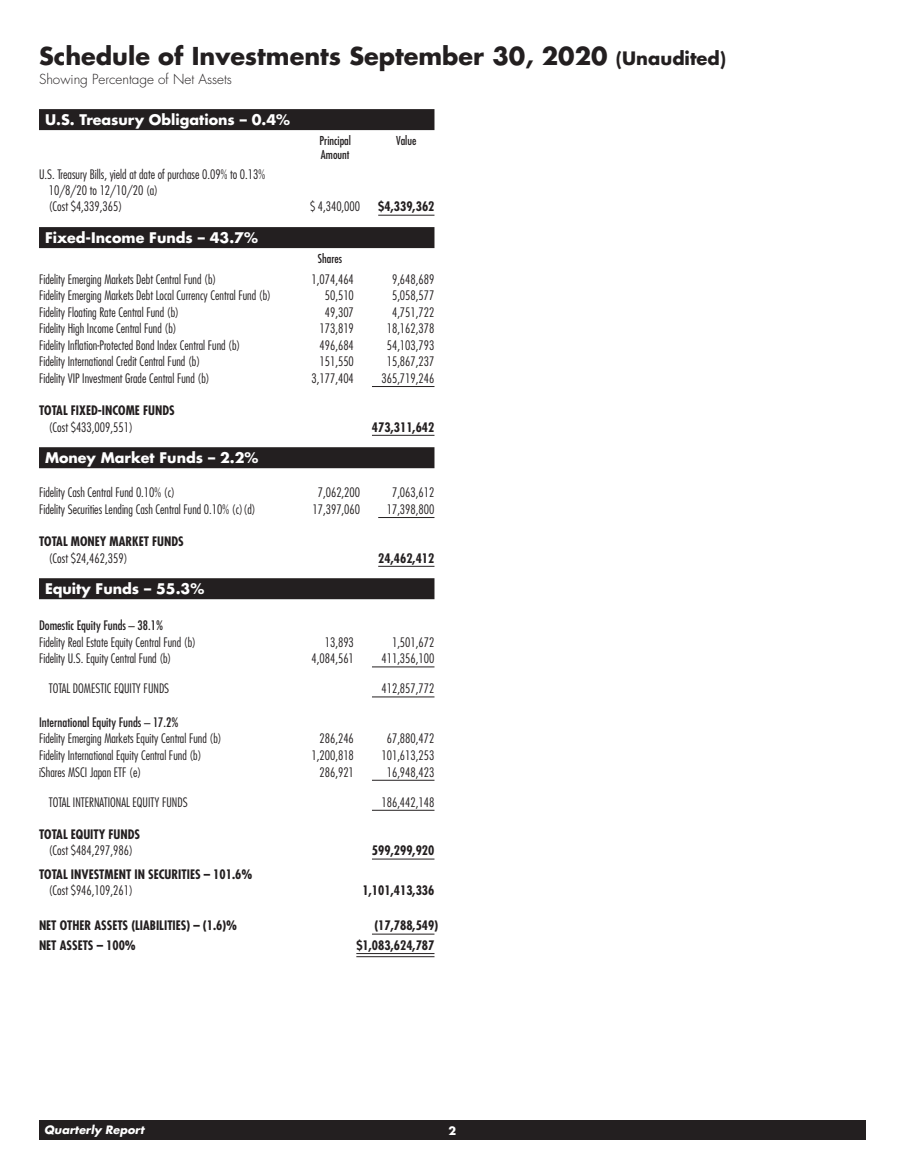
<style>
.page{position:relative;width:905px;height:1161px;background:#fff}
.page>*{position:absolute;margin:0;border:0;box-sizing:border-box;transform-origin:0 0}
.t1{font:700 24px "Futura Std";color:#231f20}
.t2{font:700 14.25px "Futura Std";color:#fff}
.t3{font:300 13.5px "Futura Std";color:#231f20}
.t4{font:300 condensed 12.75px/16.2px "Futura Std";color:#231f20}
.t5{font:700 condensed 12.75px "Futura Std";color:#231f20}
.t6{font:condensed 12.75px "Futura Std";color:#231f20}
.t7{font:condensed 12px/13.5px "Futura Std";color:#231f20}
.t8{font:italic 700 11.25px "Futura Std";color:#fff}
.t9{font:700 11.25px "Futura Std";color:#fff}
.s1{font-size:18px}
</style>
<div class="page">
<div style="left:39px;top:1120px;width:827px;height:20px;background:#231f20"></div>
<hr style="left:378px;top:215px;width:56px;height:1px;background:#231f20">
<div style="left:39px;top:109px;width:395px;height:21px;background:#231f20"></div>
<hr style="left:372px;top:386px;width:62px;height:1px;background:#231f20">
<hr style="left:372px;top:435px;width:62px;height:1px;background:#231f20">
<div style="left:39px;top:227px;width:395px;height:21px;background:#231f20"></div>
<hr style="left:378px;top:517px;width:56px;height:1px;background:#231f20">
<hr style="left:378px;top:566px;width:56px;height:1px;background:#231f20">
<div style="left:39px;top:447px;width:395px;height:21px;background:#231f20"></div>
<hr style="left:372px;top:667px;width:62px;height:1px;background:#231f20">
<hr style="left:372px;top:697px;width:62px;height:1px;background:#231f20">
<hr style="left:372px;top:780px;width:62px;height:1px;background:#231f20">
<hr style="left:372px;top:810px;width:62px;height:1px;background:#231f20">
<hr style="left:372px;top:859px;width:62px;height:1px;background:#231f20">
<hr style="left:372px;top:934px;width:62px;height:1px;background:#231f20">
<div style="left:39px;top:578px;width:395px;height:21px;background:#231f20"></div>
<hr style="left:356px;top:953px;width:78px;height:1px;background:#231f20">
<hr style="left:356px;top:956px;width:78px;height:1px;background:#231f20">
<h1 class="t1" style="left:39px;top:40px;width:688px">Schedule of Investments September 30, 2020 <span class="s1">(Unaudited)</span></h1>
<p class="t3" style="left:39px;top:70px;width:194px">Showing Percentage of Net Assets</p>
<p class="t2" style="left:45px;top:110px;width:246px">U.S. Treasury Obligations – 0.4%</p>
<p class="t4" style="left:49px;top:166px;width:218px;text-indent:-10px">U.S. Treasury Bills, yield at date of purchase 0.09% to 0.13%<br>10/8/20 to 12/10/20 (a)<br>(Cost $4,339,365)</p>
<p class="t2" style="left:45px;top:228px;width:214px">Fixed-Income Funds – 43.7%</p>
<p class="t7" style="left:319px;top:134px;width:33px">Principal<br>Amount</p>
<p class="t7" style="left:396px;top:134px;width:22px">Value</p>
<p class="t4" style="left:310px;top:199px;width:51px">$ 4,340,000</p>
<p class="t5" style="left:378px;top:199px;width:58px">$4,339,362</p>
<p class="t7" style="left:318px;top:252px;width:26px">Shares</p>
<p class="t4" style="left:39px;top:271px;width:179px">Fidelity Emerging Markets Debt Central Fund (b)</p>
<p class="t4" style="left:311px;top:271px;width:44px">1,074,464</p>
<p class="t4" style="left:392px;top:271px;width:44px">9,648,689</p>
<p class="t4" style="left:39px;top:287px;width:233px">Fidelity Emerging Markets Debt Local Currency Central Fund (b)</p>
<p class="t4" style="left:325px;top:287px;width:31px">50,510</p>
<p class="t4" style="left:392px;top:287px;width:44px">5,058,577</p>
<p class="t4" style="left:39px;top:304px;width:141px">Fidelity Floating Rate Central Fund (b)</p>
<p class="t4" style="left:325px;top:304px;width:31px">49,307</p>
<p class="t4" style="left:392px;top:304px;width:44px">4,751,722</p>
<p class="t4" style="left:39px;top:320px;width:139px">Fidelity High Income Central Fund (b)</p>
<p class="t4" style="left:319px;top:320px;width:36px">173,819</p>
<p class="t4" style="left:387px;top:320px;width:49px">18,162,378</p>
<p class="t4" style="left:39px;top:337px;width:203px">Fidelity Inflation‑Protected Bond Index Central Fund (b)</p>
<p class="t4" style="left:319px;top:337px;width:36px">496,684</p>
<p class="t4" style="left:387px;top:337px;width:49px">54,103,793</p>
<p class="t4" style="left:39px;top:353px;width:163px">Fidelity International Credit Central Fund (b)</p>
<p class="t4" style="left:319px;top:353px;width:36px">151,550</p>
<p class="t4" style="left:387px;top:353px;width:49px">15,867,237</p>
<p class="t4" style="left:39px;top:370px;width:172px">Fidelity VIP Investment Grade Central Fund (b)</p>
<p class="t4" style="left:311px;top:370px;width:44px">3,177,404</p>
<p class="t4" style="left:381px;top:370px;width:55px">365,719,246</p>
<p class="t5" style="left:39px;top:402px;width:137px">TOTAL FIXED-INCOME FUNDS</p>
<p class="t4" style="left:49px;top:419px;width:86px">(Cost $433,009,551)</p>
<p class="t5" style="left:372px;top:419px;width:64px">473,311,642</p>
<p class="t2" style="left:45px;top:448px;width:215px">Money Market Funds – 2.2%</p>
<p class="t4" style="left:39px;top:484px;width:138px">Fidelity Cash Central Fund 0.10% (c)</p>
<p class="t4" style="left:318px;top:484px;width:44px">7,062,200</p>
<p class="t4" style="left:392px;top:484px;width:44px">7,063,612</p>
<p class="t4" style="left:39px;top:501px;width:218px">Fidelity Securities Lending Cash Central Fund 0.10% (c)(d)</p>
<p class="t4" style="left:312px;top:501px;width:49px">17,397,060</p>
<p class="t4" style="left:387px;top:501px;width:49px">17,398,800</p>
<p class="t5" style="left:39px;top:533px;width:146px">TOTAL MONEY MARKET FUNDS</p>
<p class="t4" style="left:49px;top:550px;width:80px">(Cost $24,462,359)</p>
<p class="t5" style="left:378px;top:550px;width:58px">24,462,412</p>
<p class="t2" style="left:45px;top:579px;width:161px">Equity Funds – 55.3%</p>
<p class="t6" style="left:39px;top:618px;width:125px">Domestic Equity Funds – 38.1%</p>
<p class="t4" style="left:39px;top:634px;width:158px">Fidelity Real Estate Equity Central Fund (b)</p>
<p class="t4" style="left:325px;top:634px;width:31px">13,893</p>
<p class="t4" style="left:392px;top:634px;width:44px">1,501,672</p>
<p class="t4" style="left:39px;top:650px;width:134px">Fidelity U.S. Equity Central Fund (b)</p>
<p class="t4" style="left:311px;top:650px;width:44px">4,084,561</p>
<p class="t4" style="left:381px;top:650px;width:55px">411,356,100</p>
<p class="t4" style="left:49px;top:680px;width:122px">TOTAL DOMESTIC EQUITY FUNDS</p>
<p class="t4" style="left:381px;top:680px;width:55px">412,857,772</p>
<p class="t6" style="left:39px;top:715px;width:141px">International Equity Funds – 17.2%</p>
<p class="t4" style="left:39px;top:731px;width:184px">Fidelity Emerging Markets Equity Central Fund (b)</p>
<p class="t4" style="left:319px;top:731px;width:36px">286,246</p>
<p class="t4" style="left:387px;top:731px;width:49px">67,880,472</p>
<p class="t4" style="left:39px;top:747px;width:164px">Fidelity International Equity Central Fund (b)</p>
<p class="t4" style="left:311px;top:747px;width:44px">1,200,818</p>
<p class="t4" style="left:381px;top:747px;width:55px">101,613,253</p>
<p class="t4" style="left:39px;top:764px;width:104px">iShares MSCI Japan ETF (e)</p>
<p class="t4" style="left:319px;top:764px;width:36px">286,921</p>
<p class="t4" style="left:387px;top:764px;width:49px">16,948,423</p>
<p class="t4" style="left:49px;top:794px;width:140px">TOTAL INTERNATIONAL EQUITY FUNDS</p>
<p class="t4" style="left:381px;top:794px;width:55px">186,442,148</p>
<p class="t5" style="left:39px;top:826px;width:103px">TOTAL EQUITY FUNDS</p>
<p class="t4" style="left:49px;top:843px;width:86px">(Cost $484,297,986)</p>
<p class="t5" style="left:372px;top:843px;width:64px">599,299,920</p>
<p class="t5" style="left:39px;top:866px;width:215px">TOTAL INVESTMENT IN SECURITIES – 101.6%</p>
<p class="t4" style="left:49px;top:882px;width:86px">(Cost $946,109,261)</p>
<p class="t5" style="left:362px;top:883px;width:73px">1,101,413,336</p>
<p class="t5" style="left:39px;top:918px;width:200px">NET OTHER ASSETS (LIABILITIES) – (1.6)%</p>
<p class="t5" style="left:374px;top:918px;width:65px">(17,788,549)</p>
<p class="t5" style="left:39px;top:937px;width:98px">NET ASSETS – 100%</p>
<p class="t5" style="left:356px;top:937px;width:80px">$1,083,624,787</p>
<p class="t8" style="left:44px;top:1123px;width:101px">Quarterly Report</p>
<p class="t9" style="left:448px;top:1124px;width:9px">2</p>
</div>
